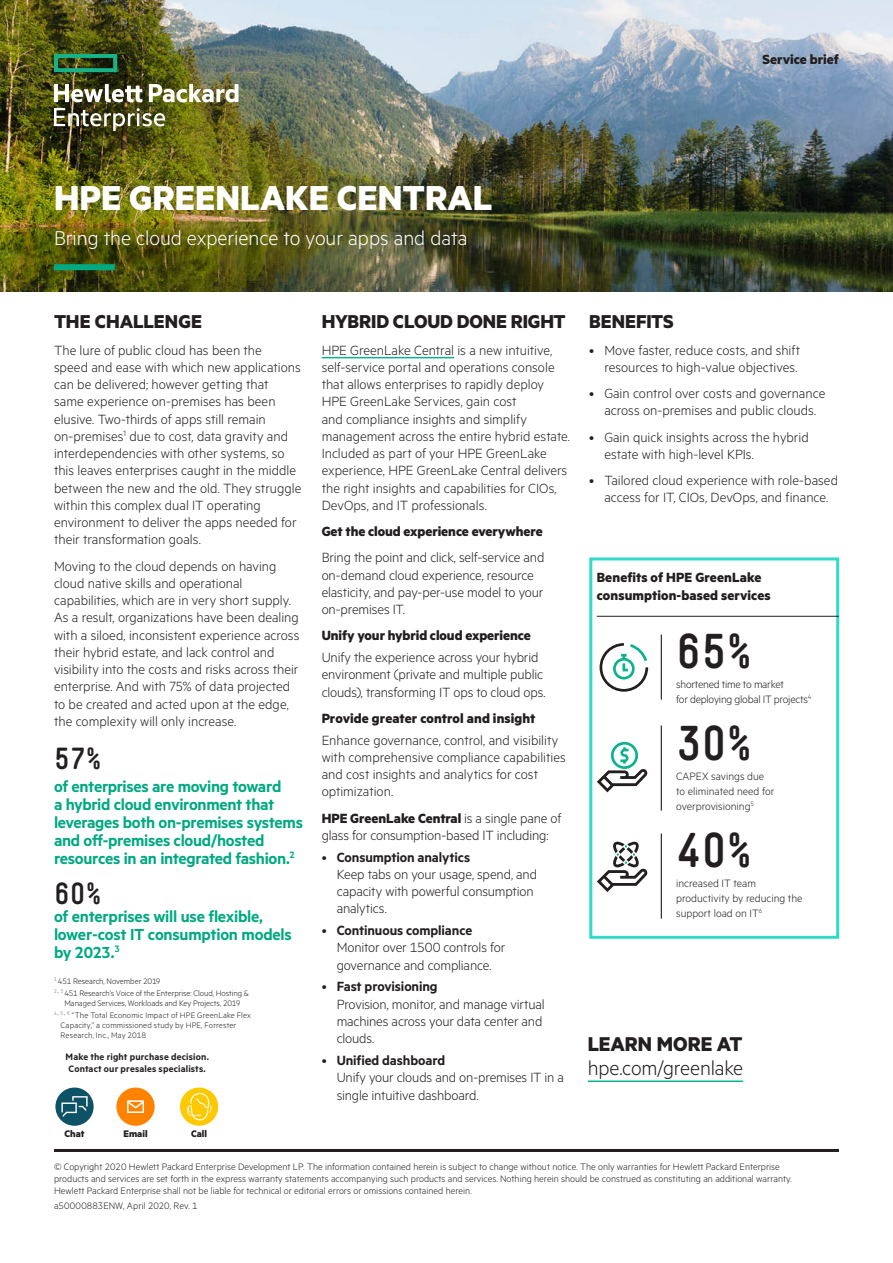
<style>
.page{position:relative;width:893px;height:1263px;background:#fff}
.page>*{position:absolute;margin:0;border:0;box-sizing:border-box;transform-origin:0 0}
.Factoid_Simple_Pro_L{font:700 48px "HPE Simple";color:#231f20}
.t1{font:700 39px "Metric HPE";color:#fff}
.Factoid_Simple_Pro_L-2{font:700 30px "HPE Simple";color:#231f20}
.Body_text_last_Metri{font:700 30px "HPE Simple";color:#231f20}
.t2{font:300 22.5px "Metric HPE";color:#fff}
.CTA_URL_Metric_Light{font:300 22.5px "Metric";letter-spacing:-.01em;color:#231f20}
.CTA_Metric_Light_16{font:700 22.5px "Metric HPE";color:#231f20}
.Body_subheadline_Met{font:700 21px "Metric HPE";letter-spacing:-.005em;color:#231f20}
.Body_text_last_Metri-2{font:600 18px/18px "Metric HPE";letter-spacing:-.015em;color:#01a982}
.Body_text_last_Metri-3{font:300 15px/17.2px "Metric";color:#231f20}
.Body_text_last_Metri-4{font:300 15px/17.2px "Metric HPE";letter-spacing:-.005em;color:#231f20}
.Body_text_last_Metri-5{font:700 15px "Metric";color:#231f20}
.Sidebar_header_Metri{font:700 15px/18px "Metric HPE";letter-spacing:.005em;color:#231f20}
.Descriptor_MetricHPE{font:700 15px "Metric HPE";color:#231f20}
.Factoid_caption_Metr{font:300 12px/15px "Metric HPE";color:#231f20}
.Factoid_caption_Metr-2{font:300 12px "Metric HPE";letter-spacing:-.02em;color:#231f20}
.t3{font:700 10.65px "Metric HPE";color:#231f20}
.t4{font:300 10.5px/12px "Metric HPE";color:#231f20}
.Sidebar_text_MetricH{font:600 10.5px "Metric";letter-spacing:.015em;color:#231f20}
.Footnote_MetricHPE_R{font:300 9px/10.2px "Metric HPE";color:#231f20;text-align:center}
.s1{font-family:"Metric";font-weight:700}
.s2{font-family:"Metric"}
.s3{font-family:"Metric";font-weight:600}
</style>
<div class="page">
<img style="left:0;top:0;width:893px;height:291px">
<hr style="left:322px;top:357px;width:132px;height:1px;background:#0ab38d">
<div style="left:54px;top:264px;width:61px;height:6px;background:#01a982"></div>
<svg style="left:54px;top:54px;width:63px;height:18px"></svg>
<img style="left:54px;top:84px;width:184px;height:47px">
<hr style="left:588px;top:1080px;width:155px;height:2px;background:#0ab38d">
<hr style="left:661px;top:634px;width:1px;height:66px;background:#000">
<hr style="left:661px;top:725px;width:1px;height:86px;background:#000">
<hr style="left:661px;top:833px;width:1px;height:86px;background:#000">
<svg style="left:600px;top:643px;width:48px;height:49px"></svg>
<svg style="left:597px;top:742px;width:50px;height:50px"></svg>
<svg style="left:597px;top:842px;width:50px;height:50px"></svg>
<div style="left:589px;top:557px;width:250px;height:382px;border:3px solid #32dac8"></div>
<hr style="left:597px;top:616px;width:242px;height:1px;background:#231f20">
<hr style="left:54px;top:1149px;width:785px;height:3px;background:#231f20">
<div style="left:55px;top:1087px;width:39px;height:39px;background:#0d5265;border-radius:50%"></div>
<svg style="left:61px;top:1096px;width:27px;height:21px"></svg>
<div style="left:180px;top:1087px;width:38px;height:39px;background:#fec901;border-radius:50%"></div>
<svg style="left:187px;top:1093px;width:25px;height:27px"></svg>
<div style="left:116px;top:1087px;width:39px;height:39px;background:#ff8300;border-radius:50%"></div>
<svg style="left:127px;top:1100px;width:17px;height:13px"></svg>
<p class="Descriptor_MetricHPE" style="left:763px;top:50px;width:78px">Service brief</p>
<p class="t1" style="left:54px;top:174px;width:440px">HPE GREENLAKE CENTRAL</p>
<p class="t2" style="left:54px;top:225px;width:415px">Bring the cloud experience to your apps and data</p>
<p class="Body_subheadline_Met" style="left:54px;top:309px;width:149px">THE CHALLENGE</p>
<p class="Body_text_last_Metri-3" style="left:54px;top:341px;width:249px">The lure of public cloud has been the<br>speed and ease with which new applications can be delivered; however getting that same experience on-premises has been elusive. Two-thirds of apps still remain on-premises<sup>1</sup> due to cost, data gravity and interdependencies with other systems, so this leaves enterprises caught in the middle between the new and the old. They struggle within this complex dual IT operating environment to deliver the apps needed for their transformation goals.</p>
<p class="Body_text_last_Metri-3" style="left:54px;top:557px;width:247px">Moving to the cloud depends on having cloud native skills and operational capabilities, which are in very short supply.<br>As a result, organizations have been dealing with a siloed, inconsistent experience across their hybrid estate, and lack control and visibility into the costs and risks across their enterprise. And with 75% of data projected to be created and acted upon at the edge, the complexity will only increase.</p>
<p class="Factoid_Simple_Pro_L-2" style="left:54px;top:742px;width:49px">57%</p>
<p class="Body_text_last_Metri-2" style="left:54px;top:777px;width:251px">of enterprises are moving toward<br>a hybrid cloud environment that leverages both on-premises systems and off-premises cloud/hosted resources in an integrated fashion.<sup>2</sup></p>
<p class="Body_text_last_Metri" style="left:54px;top:877px;width:49px">60%</p>
<p class="Body_text_last_Metri-2" style="left:54px;top:907px;width:239px">of enterprises will use flexible, lower-cost IT consumption models by 2023.<sup>3</sup></p>
<p class="Footnote_MetricHPE_R" style="left:54px;top:976px;width:108px"><sup>1</sup> 451 Research, November 2019</p>
<p class="Footnote_MetricHPE_R" style="left:54px;top:988px;width:197px"><sup>2,</sup> <sup>3</sup> 451 Research’s Voice of the Enterprise: Cloud, Hosting &amp;<br>Managed Services, Workloads and Key Projects, 2019</p>
<p class="Footnote_MetricHPE_R" style="left:61px;top:1009px;width:192px;text-align:left;text-indent:-7px"><sup>4,</sup> <sup>5,</sup> <sup>6</sup> “The Total Economic Impact of HPE GreenLake Flex<br>Capacity,” a commissioned study by HPE, Forrester<br>Research, Inc., May 2018</p>
<p class="Sidebar_text_MetricH" style="left:66px;top:1050px;width:145px">Make the right purchase decision.</p>
<p class="Sidebar_text_MetricH" style="left:69px;top:1062px;width:139px">Contact our presales specialists.</p>
<p class="t3" style="left:64px;top:1127px;width:22px">Chat</p>
<p class="t3" style="left:123px;top:1127px;width:26px">Email</p>
<p class="t3" style="left:191px;top:1127px;width:17px">Call</p>
<p class="Body_subheadline_Met" style="left:322px;top:309px;width:246px">HYBRID CLOUD DONE RIGHT</p>
<p class="Body_text_last_Metri-3" style="left:322px;top:341px;width:250px">HPE GreenLake Central is a new intuitive, self-service portal and operations console that allows enterprises to rapidly deploy HPE GreenLake Services, gain cost<br>and compliance insights and simplify management across the entire hybrid estate.<br>Included as part of your HPE GreenLake experience, HPE GreenLake Central delivers the right insights and capabilities for CIOs, DevOps, and IT professionals.</p>
<p class="Body_text_last_Metri-5" style="left:322px;top:522px;width:223px">Get the cloud experience everywhere</p>
<p class="Body_text_last_Metri-4" style="left:322px;top:548px;width:224px">Bring the point and click, self-service and on-demand cloud experience, resource elasticity, and pay-per-use model to your on-premises IT.</p>
<p class="Body_text_last_Metri-5" style="left:322px;top:627px;width:211px">Unify your hybrid cloud experience</p>
<p class="Body_text_last_Metri-4" style="left:322px;top:648px;width:226px">Unify the experience across your hybrid environment (private and multiple public clouds), transforming IT ops to cloud ops.</p>
<p class="Body_text_last_Metri-5" style="left:322px;top:709px;width:215px">Provide greater control and insight</p>
<p class="Body_text_last_Metri-4" style="left:322px;top:731px;width:246px">Enhance governance, control, and visibility with comprehensive compliance capabilities and cost insights and analytics for cost optimization.</p>
<p class="Body_text_last_Metri-4" style="left:322px;top:809px;width:241px"><span class="s1">HPE GreenLake Central</span> is a single pane of glass for consumption-based IT including:</p>
<p class="Body_text_last_Metri-4" style="left:337px;top:848px;width:202px;text-indent:-15px"><span class="s2">•</span> <span class="s3">Consumption analytics<br></span>Keep tabs on your usage, spend, and capacity with powerful consumption analytics.</p>
<p class="Body_text_last_Metri-4" style="left:337px;top:921px;width:170px;text-indent:-15px"><span class="s2">•</span> <span class="s3">Continuous compliance<br></span>Monitor over 1500 controls for governance and compliance.</p>
<p class="Body_text_last_Metri-4" style="left:337px;top:977px;width:210px;text-indent:-15px"><span class="s2">•</span> <span class="s3">Fast provisioning<br></span>Provision, monitor, and manage virtual machines across your data center and clouds.</p>
<p class="Body_text_last_Metri-4" style="left:337px;top:1051px;width:229px;text-indent:-15px"><span class="s2">•</span> <span class="s3">Unified dashboard<br></span>Unify your clouds and on-premises IT in a single intuitive dashboard.</p>
<p class="Body_subheadline_Met" style="left:589px;top:309px;width:86px">BENEFITS</p>
<p class="Body_text_last_Metri-4" style="left:589px;top:341px;width:212px;text-align:right">• Move faster, reduce costs, and shift resources to high-value objectives.</p>
<p class="Body_text_last_Metri-4" style="left:589px;top:384px;width:238px;text-align:center">• Gain control over costs and governance across on-premises and public clouds.</p>
<p class="Body_text_last_Metri-4" style="left:604px;top:428px;width:206px;text-indent:-15px">• Gain quick insights across the hybrid estate with high-level KPIs.</p>
<p class="Body_text_last_Metri-4" style="left:589px;top:471px;width:250px;text-align:center">• Tailored cloud experience with role-based access for IT, CIOs, DevOps, and finance.</p>
<p class="Sidebar_header_Metri" style="left:597px;top:568px;width:175px">Benefits of HPE GreenLake consumption-based services</p>
<p class="Factoid_Simple_Pro_L" style="left:676px;top:624px;width:78px">65%</p>
<p class="Factoid_caption_Metr-2" style="left:676px;top:677px;width:109px">shortened time to market</p>
<p class="Factoid_caption_Metr-2" style="left:676px;top:692px;width:137px">for deploying global IT projects<sup>4</sup></p>
<p class="Factoid_Simple_Pro_L" style="left:676px;top:716px;width:78px">30%</p>
<p class="Factoid_caption_Metr" style="left:676px;top:768px;width:90px">CAPEX savings due</p>
<p class="Factoid_caption_Metr" style="left:676px;top:783px;width:100px">to eliminated need for overprovisioning<sup>5</sup></p>
<p class="Factoid_Simple_Pro_L" style="left:676px;top:823px;width:78px">40%</p>
<p class="Factoid_caption_Metr" style="left:676px;top:875px;width:81px">increased IT team</p>
<p class="Factoid_caption_Metr" style="left:676px;top:890px;width:128px">productivity by reducing the support load on IT<sup>6</sup></p>
<p class="CTA_Metric_Light_16" style="left:588px;top:1030px;width:156px">LEARN MORE AT</p>
<p class="CTA_URL_Metric_Light" style="left:588px;top:1055px;width:157px">hpe.com/greenlake</p>
<p class="t4" style="left:54px;top:1160px;width:739px">© Copyright 2020 Hewlett Packard Enterprise Development LP. The information contained herein is subject to change without notice. The only warranties for Hewlett Packard Enterprise products and services are set forth in the express warranty statements accompanying such products and services. Nothing herein should be construed as constituting an additional warranty.<br>Hewlett Packard Enterprise shall not be liable for technical or editorial errors or omissions contained herein.</p>
<p class="t4" style="left:54px;top:1199px;width:145px">a50000883ENW, April 2020, Rev. 1</p>
</div>
